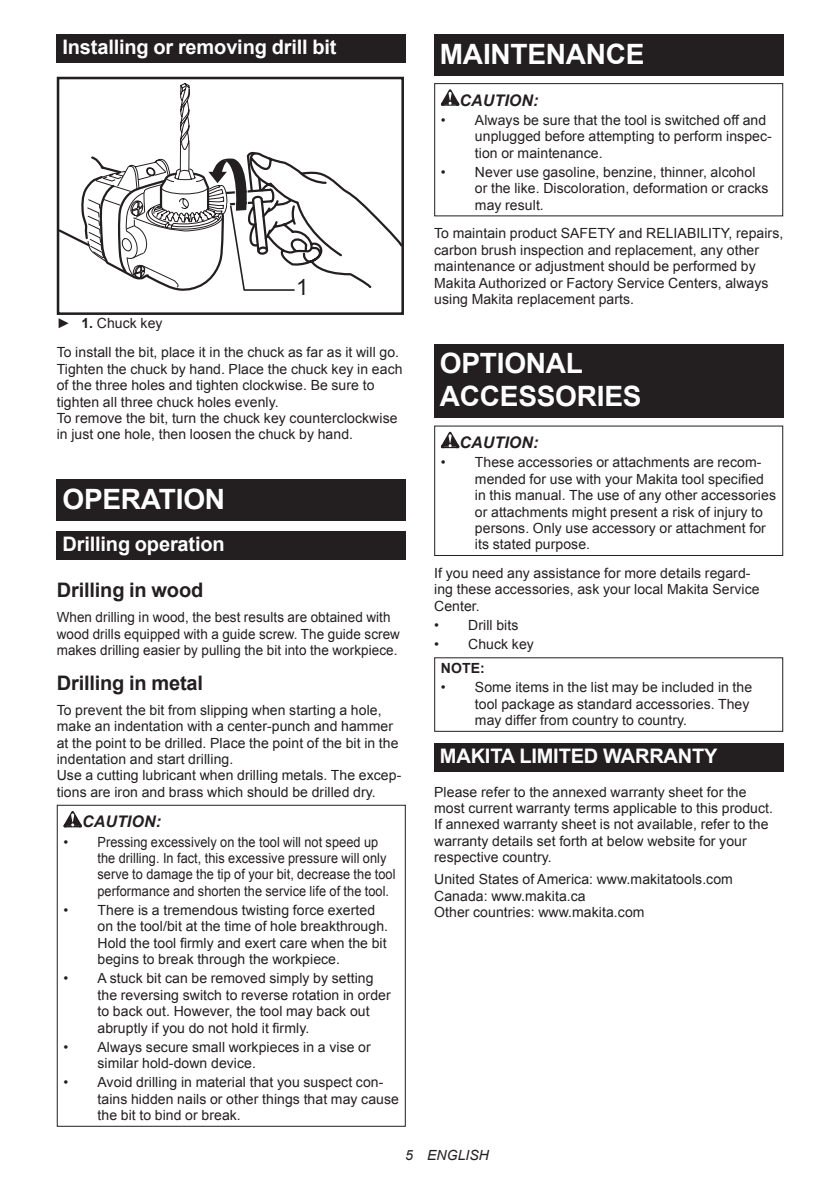
<style>
.page{position:relative;width:840px;height:1191px;background:#fff}
.page>*{position:absolute;margin:0;border:0;box-sizing:border-box;transform-origin:0 0}
.t1{font:700 28px/32.8px "Arial";letter-spacing:-.01em;color:#fff}
.t2{font:22.4px "Arial";color:#231f20}
.t3{font:700 20px "Arial";letter-spacing:-.01em;color:#fff}
.t4{font:700 20px "Arial";letter-spacing:-.01em;color:#231f20}
.t5{font:italic 700 16px "Arial";letter-spacing:.005em;color:#231f20}
.t6{font:14px/16.4px "Arial";letter-spacing:.005em;color:#231f20}
.t7{font:14px/16.4px "Arial";letter-spacing:.005em;color:#231f20;scale:.96 1}
.t8{font:italic 14px "Arial";letter-spacing:.005em;color:#231f20}
.t9{font:700 14px "Arial";color:#231f20}
.s1{font-weight:700}
</style>
<div class="page">
<div style="left:57px;top:34px;width:348px;height:29px;background:#231f20"></div>
<div style="left:57px;top:77px;width:347px;height:238px;border:3px solid #231f20"></div>
<svg style="left:57px;top:82px;width:347px;height:211px"></svg>
<div style="left:57px;top:479px;width:348px;height:41px;background:#231f20"></div>
<div style="left:57px;top:531px;width:348px;height:29px;background:#231f20"></div>
<svg style="left:63px;top:811px;width:19px;height:16px"></svg>
<div style="left:57px;top:804px;width:348px;height:322px;border:1px solid #231f20"></div>
<div style="left:434px;top:34px;width:348px;height:41px;background:#231f20"></div>
<svg style="left:440px;top:89px;width:19px;height:17px"></svg>
<div style="left:434px;top:83px;width:348px;height:133px;border:1px solid #231f20"></div>
<div style="left:434px;top:344px;width:348px;height:73px;background:#231f20"></div>
<svg style="left:440px;top:432px;width:19px;height:16px"></svg>
<div style="left:434px;top:425px;width:348px;height:131px;border:1px solid #231f20"></div>
<div style="left:434px;top:657px;width:348px;height:75px;border:1px solid #231f20"></div>
<div style="left:434px;top:743px;width:348px;height:28px;background:#231f20"></div>
<h3 class="t3" style="left:62px;top:34px;width:275px">Installing or removing drill bit</h3>
<h2 class="t2" style="left:296px;top:272px;width:14px">1</h2>
<p class="t6" style="left:57px;top:309px;width:343px;line-height:28.8px">► <span class="s1">1.</span> Chuck key<br>To install the bit, place it in the chuck as far as it will go.</p>
<p class="t6" style="left:57px;top:361px;width:347px">Tighten the chuck by hand. Place the chuck key in each of the three holes and tighten clockwise. Be sure to tighten all three chuck holes evenly.<br>To remove the bit, turn the chuck key counterclockwise in just one hole, then loosen the chuck by hand.</p>
<h1 class="t1" style="left:62px;top:483px;width:164px">OPERATION</h1>
<h3 class="t3" style="left:62px;top:531px;width:164px">Drilling operation</h3>
<h3 class="t4" style="left:57px;top:577px;width:148px">Drilling in wood</h3>
<p class="t7" style="left:57px;top:609px;width:359px">When drilling in wood, the best results are obtained with wood drills equipped with a guide screw. The guide screw makes drilling easier by pulling the bit into the workpiece.</p>
<h3 class="t4" style="left:57px;top:669px;width:148px">Drilling in metal</h3>
<p class="t6" style="left:57px;top:702px;width:346px">To prevent the bit from slipping when starting a hole, make an indentation with a center-punch and hammer at the point to be drilled. Place the point of the bit in the indentation and start drilling.<br>Use a cutting lubricant when drilling metals. The excep&shy;tions are iron and brass which should be drilled dry.</p>
<p class="t5" style="left:82px;top:811px;width:80px">CAUTION:</p>
<p class="t6" style="left:97px;top:833px;width:299px;text-indent:-34px">• Pressing excessively on the tool will not speed up the drilling. In fact, this excessive pressure will only serve to damage the tip of your bit, decrease the tool performance and shorten the service life of the tool.</p>
<p class="t6" style="left:97px;top:902px;width:292px;text-indent:-34px">• There is a tremendous twisting force exerted on the tool/bit at the time of hole breakthrough.<br>Hold the tool firmly and exert care when the bit begins to break through the workpiece.</p>
<p class="t6" style="left:97px;top:970px;width:294px;text-indent:-34px">• A stuck bit can be removed simply by setting the reversing switch to reverse rotation in order to back out. However, the tool may back out abruptly if you do not hold it firmly.</p>
<p class="t6" style="left:97px;top:1038px;width:275px;text-indent:-34px">• Always secure small workpieces in a vise or similar hold-down device.</p>
<p class="t6" style="left:97px;top:1074px;width:303px;text-indent:-34px">• Avoid drilling in material that you suspect con&shy;tains hidden nails or other things that may cause the bit to bind or break.</p>
<h1 class="t1" style="left:439px;top:38px;width:206px">MAINTENANCE</h1>
<p class="t5" style="left:459px;top:89px;width:80px">CAUTION:</p>
<p class="t6" style="left:474px;top:112px;width:298px;text-indent:-34px">• Always be sure that the tool is switched off and unplugged before attempting to perform inspec&shy;tion or maintenance.</p>
<p class="t6" style="left:474px;top:164px;width:295px;text-indent:-34px">• Never use gasoline, benzine, thinner, alcohol or the like. Discoloration, deformation or cracks may result.</p>
<p class="t6" style="left:434px;top:225px;width:350px">To maintain product SAFETY and RELIABILITY, repairs, carbon brush inspection and replacement, any other maintenance or adjustment should be performed by Makita Authorized or Factory Service Centers, always using Makita replacement parts.</p>
<h1 class="t1" style="left:439px;top:348px;width:203px">OPTIONAL<br>ACCESSORIES</h1>
<p class="t5" style="left:459px;top:432px;width:80px">CAUTION:</p>
<p class="t6" style="left:474px;top:454px;width:302px;text-indent:-34px">• These accessories or attachments are recom&shy;mended for use with your Makita tool specified in this manual. The use of any other accessories or attachments might present a risk of injury to persons. Only use accessory or attachment for its stated purpose.</p>
<p class="t6" style="left:434px;top:565px;width:327px">If you need any assistance for more details regard&shy;ing these accessories, ask your local Makita Service<br>Center.</p>
<p class="t6" style="left:434px;top:617px;width:86px">• Drill bits</p>
<p class="t6" style="left:434px;top:636px;width:101px">• Chuck key</p>
<p class="t9" style="left:440px;top:659px;width:45px">NOTE:</p>
<p class="t6" style="left:474px;top:679px;width:279px;text-indent:-34px">• Some items in the list may be included in the tool package as standard accessories. They may differ from country to country.</p>
<h3 class="t3" style="left:439px;top:743px;width:279px">MAKITA LIMITED WARRANTY</h3>
<p class="t6" style="left:434px;top:783px;width:340px">Please refer to the annexed warranty sheet for the most current warranty terms applicable to this product.<br>If annexed warranty sheet is not available, refer to the warranty details set forth at below website for your respective country.</p>
<p class="t6" style="left:434px;top:871px;width:300px">United States of America: www.makitatools.com<br>Canada: www.makita.ca<br>Other countries: www.makita.com</p>
<p class="t8" style="left:405px;top:1146px;width:85px">5 ENGLISH</p>
</div>
